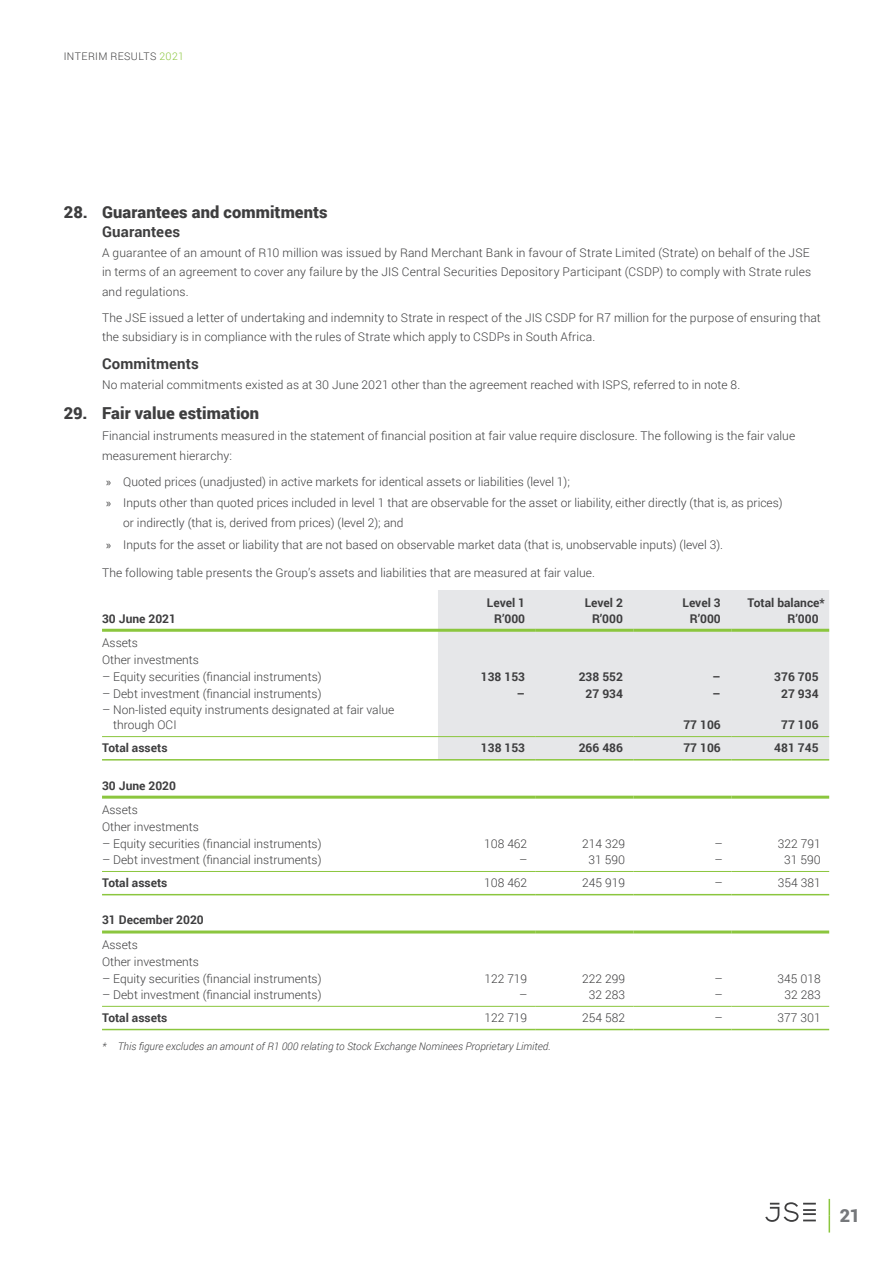
<style>
.page{position:relative;width:893px;height:1263px;background:#fff}
.page>*{position:absolute;margin:0;border:0;box-sizing:border-box;transform-origin:0 0}
.t1{font:900 18px "Roboto";color:#76787b}
.t2{font:900 16.5px "Roboto";letter-spacing:.005em;color:#3e3e3f}
.t3{font:700 15px "Roboto";letter-spacing:.01em;color:#3e3e3f}
.t4{font:300 12px/19.5px "Roboto";color:#3e3e3f}
.t5{font:700 12px "Roboto";color:#3e3e3f}
.t6{font:italic 300 10.5px "Roboto";color:#3e3e3f}
.t7{font:300 10.5px "Roboto";letter-spacing:.04em;color:#3e3e3f}
.s1{color:#8bc63e}
.s2{font-family:"Myriad Pro";font-weight:400}
</style>
<div class="page">
<svg style="left:829px;top:1199px;width:1px;height:33px"></svg>
<svg style="left:765px;top:1202px;width:51px;height:20px"></svg>
<div style="left:438px;top:590px;width:391px;height:169px;background:#e6e7e9"></div>
<hr style="left:102px;top:629px;width:336px;height:3px;background:#8bc63e">
<hr style="left:438px;top:629px;width:98px;height:3px;background:#8bc63e">
<hr style="left:536px;top:629px;width:98px;height:3px;background:#8bc63e">
<hr style="left:634px;top:629px;width:97px;height:3px;background:#8bc63e">
<hr style="left:731px;top:629px;width:98px;height:3px;background:#8bc63e">
<hr style="left:102px;top:736px;width:336px;height:1px;background:#8bc63e">
<hr style="left:438px;top:736px;width:98px;height:1px;background:#8bc63e">
<hr style="left:536px;top:736px;width:98px;height:1px;background:#8bc63e">
<hr style="left:634px;top:736px;width:97px;height:1px;background:#8bc63e">
<hr style="left:731px;top:736px;width:98px;height:1px;background:#8bc63e">
<hr style="left:102px;top:759px;width:336px;height:1px;background:#8bc63e">
<hr style="left:438px;top:759px;width:98px;height:1px;background:#8bc63e">
<hr style="left:536px;top:759px;width:98px;height:1px;background:#8bc63e">
<hr style="left:634px;top:759px;width:97px;height:1px;background:#8bc63e">
<hr style="left:731px;top:759px;width:98px;height:1px;background:#8bc63e">
<hr style="left:102px;top:871px;width:336px;height:1px;background:#8bc63e">
<hr style="left:438px;top:871px;width:98px;height:1px;background:#8bc63e">
<hr style="left:536px;top:871px;width:98px;height:1px;background:#8bc63e">
<hr style="left:634px;top:871px;width:97px;height:1px;background:#8bc63e">
<hr style="left:731px;top:871px;width:98px;height:1px;background:#8bc63e">
<hr style="left:102px;top:894px;width:336px;height:1px;background:#8bc63e">
<hr style="left:438px;top:894px;width:98px;height:1px;background:#8bc63e">
<hr style="left:536px;top:894px;width:98px;height:1px;background:#8bc63e">
<hr style="left:634px;top:894px;width:97px;height:1px;background:#8bc63e">
<hr style="left:731px;top:894px;width:98px;height:1px;background:#8bc63e">
<hr style="left:102px;top:796px;width:336px;height:3px;background:#8bc63e">
<hr style="left:438px;top:796px;width:98px;height:3px;background:#8bc63e">
<hr style="left:536px;top:796px;width:98px;height:3px;background:#8bc63e">
<hr style="left:634px;top:796px;width:97px;height:3px;background:#8bc63e">
<hr style="left:731px;top:796px;width:98px;height:3px;background:#8bc63e">
<hr style="left:102px;top:1006px;width:336px;height:1px;background:#8bc63e">
<hr style="left:438px;top:1006px;width:98px;height:1px;background:#8bc63e">
<hr style="left:536px;top:1006px;width:98px;height:1px;background:#8bc63e">
<hr style="left:634px;top:1006px;width:97px;height:1px;background:#8bc63e">
<hr style="left:731px;top:1006px;width:98px;height:1px;background:#8bc63e">
<hr style="left:102px;top:1029px;width:336px;height:1px;background:#8bc63e">
<hr style="left:438px;top:1029px;width:98px;height:1px;background:#8bc63e">
<hr style="left:536px;top:1029px;width:98px;height:1px;background:#8bc63e">
<hr style="left:634px;top:1029px;width:97px;height:1px;background:#8bc63e">
<hr style="left:731px;top:1029px;width:98px;height:1px;background:#8bc63e">
<hr style="left:102px;top:930px;width:336px;height:3px;background:#8bc63e">
<hr style="left:438px;top:930px;width:98px;height:3px;background:#8bc63e">
<hr style="left:536px;top:930px;width:98px;height:3px;background:#8bc63e">
<hr style="left:634px;top:930px;width:97px;height:3px;background:#8bc63e">
<hr style="left:731px;top:930px;width:98px;height:3px;background:#8bc63e">
<p class="t7" style="left:64px;top:49px;width:122px">INTERIM RESULTS <span class="s1">2021</span></p>
<h2 class="t2" style="left:64px;top:200px;width:265px">28. Guarantees and commitments</h2>
<p class="t3" style="left:102px;top:221px;width:80px">Guarantees</p>
<p class="t4" style="left:102px;top:242px;width:711px">A guarantee of an amount of R10 million was issued by Rand Merchant Bank in favour of Strate Limited (Strate) on behalf of the JSE in terms of an agreement to cover any failure by the JIS Central Securities Depository Participant (CSDP) to comply with Strate rules and regulations.</p>
<p class="t4" style="left:102px;top:307px;width:720px">The JSE issued a letter of undertaking and indemnity to Strate in respect of the JIS CSDP for R7 million for the purpose of ensuring that the subsidiary is in compliance with the rules of Strate which apply to CSDPs in South Africa.</p>
<p class="t3" style="left:102px;top:353px;width:98px">Commitments</p>
<p class="t4" style="left:102px;top:374px;width:640px">No material commitments existed as at 30 June 2021 other than the agreement reached with ISPS, referred to in note 8.</p>
<h2 class="t2" style="left:64px;top:401px;width:197px">29. Fair value estimation</h2>
<p class="t4" style="left:102px;top:426px;width:695px">Financial instruments measured in the statement of financial position at fair value require disclosure. The following is the fair value measurement hierarchy:</p>
<p class="t4" style="left:106px;top:470px;width:678px;line-height:21.6px"><span class="s2">»</span> Quoted prices (unadjusted) in active markets for identical assets or liabilities (level 1);<br><span class="s2">»</span> Inputs other than quoted prices included in level 1 that are observable for the asset or liability, either directly (that is, as prices)</p>
<p class="t4" style="left:106px;top:511px;width:618px;line-height:21.6px;text-indent:17px">or indirectly (that is, derived from prices) (level 2); and<br><span class="s2">»</span> Inputs for the asset or liability that are not based on observable market data (that is, unobservable inputs) (level 3).</p>
<p class="t4" style="left:102px;top:562px;width:494px">The following table presents the Group’s assets and liabilities that are measured at fair value.</p>
<p class="t5" style="left:487px;top:594px;width:40px">Level 1</p>
<p class="t5" style="left:585px;top:594px;width:40px">Level 2</p>
<p class="t5" style="left:682px;top:594px;width:40px">Level 3</p>
<p class="t5" style="left:747px;top:594px;width:79px">Total balance*</p>
<p class="t5" style="left:102px;top:610px;width:76px">30 June 2021</p>
<p class="t5" style="left:494px;top:610px;width:32px">R’000</p>
<p class="t5" style="left:592px;top:610px;width:32px">R’000</p>
<p class="t5" style="left:690px;top:610px;width:32px">R’000</p>
<p class="t5" style="left:788px;top:610px;width:32px">R’000</p>
<p class="t4" style="left:102px;top:634px;width:98px;line-height:17.1px">Assets<br>Other investments</p>
<p class="t4" style="left:102px;top:667px;width:221px">– Equity securities (financial instruments)</p>
<p class="t5" style="left:481px;top:669px;width:46px">138 153</p>
<p class="t5" style="left:579px;top:669px;width:46px">238 552</p>
<p class="t5" style="left:712px;top:669px;width:10px">–</p>
<p class="t5" style="left:774px;top:669px;width:46px">376 705</p>
<p class="t4" style="left:102px;top:684px;width:221px">– Debt investment (financial instruments)</p>
<p class="t5" style="left:517px;top:686px;width:10px">–</p>
<p class="t5" style="left:586px;top:686px;width:39px">27 934</p>
<p class="t5" style="left:712px;top:686px;width:10px">–</p>
<p class="t5" style="left:781px;top:686px;width:39px">27 934</p>
<p class="t4" style="left:113px;top:702px;width:283px;line-height:15px;text-indent:-11px">– Non-listed equity instruments designated at fair value through OCI</p>
<p class="t5" style="left:683px;top:716px;width:39px">77 106</p>
<p class="t5" style="left:781px;top:716px;width:39px">77 106</p>
<p class="t5" style="left:102px;top:739px;width:67px">Total assets</p>
<p class="t5" style="left:481px;top:739px;width:46px">138 153</p>
<p class="t5" style="left:579px;top:739px;width:46px">266 486</p>
<p class="t5" style="left:683px;top:739px;width:39px">77 106</p>
<p class="t5" style="left:774px;top:739px;width:46px">481 745</p>
<p class="t5" style="left:102px;top:777px;width:76px">30 June 2020</p>
<p class="t4" style="left:102px;top:801px;width:98px;line-height:17.1px">Assets<br>Other investments</p>
<p class="t4" style="left:102px;top:834px;width:221px">– Equity securities (financial instruments)</p>
<p class="t4" style="left:484px;top:834px;width:45px">108 462</p>
<p class="t4" style="left:582px;top:834px;width:44px">214 329</p>
<p class="t4" style="left:715px;top:834px;width:10px">–</p>
<p class="t4" style="left:778px;top:834px;width:44px">322 791</p>
<p class="t4" style="left:102px;top:849px;width:221px">– Debt investment (financial instruments)</p>
<p class="t4" style="left:519px;top:849px;width:10px">–</p>
<p class="t4" style="left:589px;top:849px;width:38px">31 590</p>
<p class="t4" style="left:715px;top:849px;width:10px">–</p>
<p class="t4" style="left:784px;top:849px;width:38px">31 590</p>
<p class="t5" style="left:102px;top:874px;width:67px">Total assets</p>
<p class="t4" style="left:484px;top:873px;width:45px">108 462</p>
<p class="t4" style="left:582px;top:873px;width:44px">245 919</p>
<p class="t4" style="left:715px;top:873px;width:10px">–</p>
<p class="t4" style="left:778px;top:873px;width:44px">354 381</p>
<p class="t5" style="left:102px;top:912px;width:103px">31 December 2020</p>
<p class="t4" style="left:102px;top:936px;width:98px;line-height:17.1px">Assets<br>Other investments</p>
<p class="t4" style="left:102px;top:969px;width:221px">– Equity securities (financial instruments)</p>
<p class="t4" style="left:484px;top:969px;width:44px">122 719</p>
<p class="t4" style="left:582px;top:969px;width:44px">222 299</p>
<p class="t4" style="left:715px;top:969px;width:10px">–</p>
<p class="t4" style="left:777px;top:969px;width:45px">345 018</p>
<p class="t4" style="left:102px;top:984px;width:221px">– Debt investment (financial instruments)</p>
<p class="t4" style="left:519px;top:984px;width:10px">–</p>
<p class="t4" style="left:589px;top:984px;width:38px">32 283</p>
<p class="t4" style="left:715px;top:984px;width:10px">–</p>
<p class="t4" style="left:784px;top:984px;width:38px">32 283</p>
<p class="t5" style="left:102px;top:1009px;width:67px">Total assets</p>
<p class="t4" style="left:484px;top:1007px;width:44px">122 719</p>
<p class="t4" style="left:582px;top:1007px;width:44px">254 582</p>
<p class="t4" style="left:715px;top:1007px;width:10px">–</p>
<p class="t4" style="left:777px;top:1007px;width:45px">377 301</p>
<p class="t6" style="left:102px;top:1039px;width:450px">* This figure excludes an amount of R1 000 relating to Stock Exchange Nominees Proprietary Limited.</p>
<h1 class="t1" style="left:840px;top:1202px;width:22px">21</h1>
</div>
